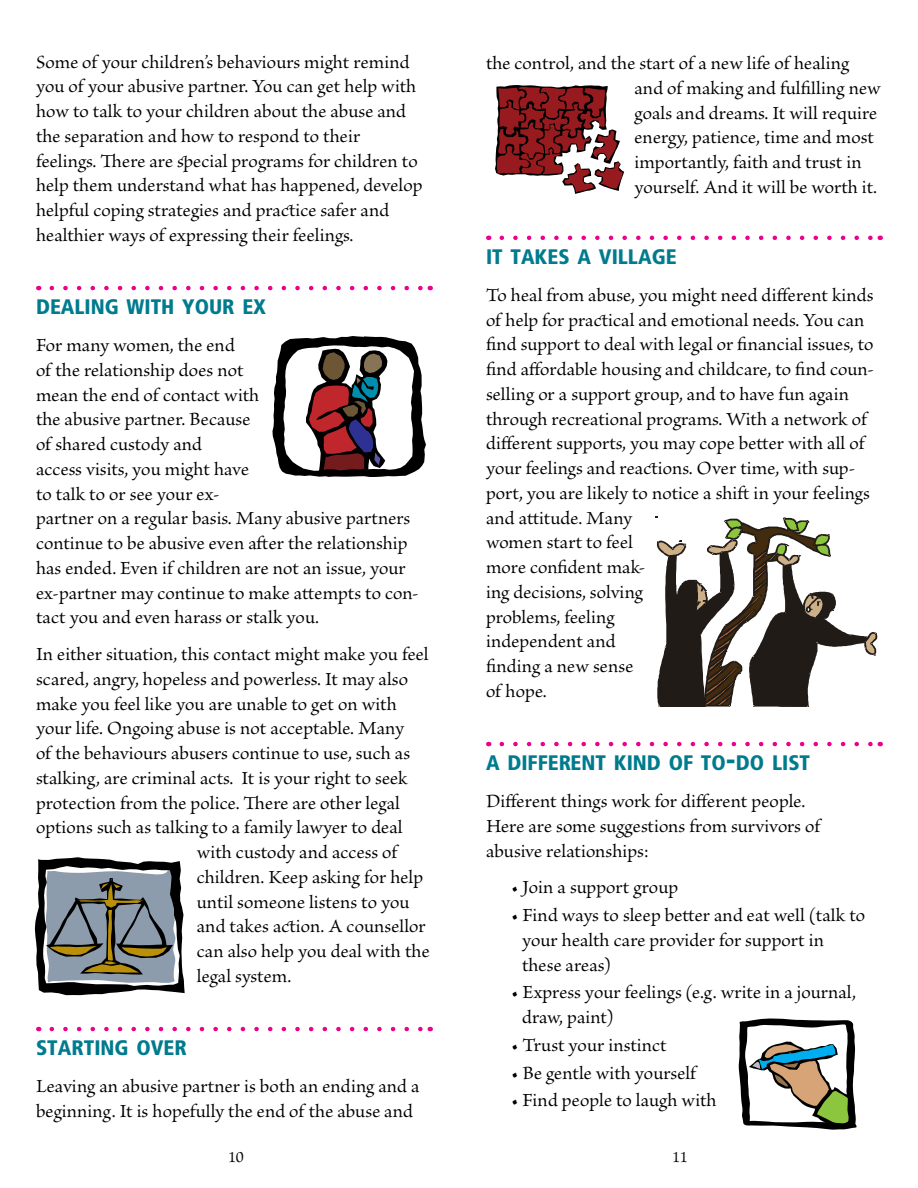
<style>
.page{position:relative;width:918px;height:1188px;background:#fff}
.page>*{position:absolute;margin:0;border:0;box-sizing:border-box;transform-origin:0 0}
.t1{font:900 condensed 21px "Frutiger LT Std";color:#007b8e}
.t2{font:19.5px/24.8px "Brioso Pro";letter-spacing:.005em;color:#000}
.t3{font:16.5px "Brioso Pro";color:#000}
.s1{font-size:30px}
</style>
<div class="page">
<svg style="left:502px;top:236px;width:371px;height:4px"></svg>
<svg style="left:502px;top:742px;width:371px;height:4px"></svg>
<svg style="left:656px;top:517px;width:221px;height:190px"></svg>
<svg style="left:739px;top:1018px;width:118px;height:112px"></svg>
<svg style="left:495px;top:85px;width:129px;height:109px"></svg>
<svg style="left:52px;top:286px;width:371px;height:4px"></svg>
<svg style="left:52px;top:1027px;width:371px;height:4px"></svg>
<svg style="left:272px;top:336px;width:154px;height:141px"></svg>
<svg style="left:35px;top:857px;width:150px;height:138px;background:#7a7e7e"></svg>
<p class="t2" style="left:36px;top:50px;width:388px">Some of your children’s behaviours might remind you of your abusive partner. You can get help with how to talk to your children about the abuse and the separation and how to respond to their feelings. There are special programs for children to help them understand what has happened, develop helpful coping strategies and practice safer and healthier ways of expressing their feelings.</p>
<p class="t2" style="left:634px;top:52px;width:248px;text-indent:-148px">the control, and the start of a new life of healing and of making and fulfilling new goals and dreams. It will require energy, patience, time and most importantly, faith and trust in yourself. And it will be worth it.</p>
<p class="t1" style="left:486px;top:244px;width:192px">IT TAKES A VILLAGE</p>
<p class="t2" style="left:486px;top:284px;width:390px">To heal from abuse, you might need different kinds of help for practical and emotional needs. You can find support to deal with legal or financial issues, to find affordable housing and childcare, to find coun&shy;selling or a support group, and to have fun again through recreational programs. With a network of different supports, you may cope better with all of your feelings and reactions. Over time, with sup&shy;port, you are likely to notice a shift in your feelings and attitude. Many<br>women start to feel<br>more confident mak-<br>ing decisions, solving<br>problems, feeling<br>independent and<br>finding a new sense<br>of hope.</p>
<p class="t1" style="left:36px;top:294px;width:232px">DEALING WITH YOUR EX</p>
<p class="t2" style="left:36px;top:334px;width:384px">For many women, the end<br>of the relationship does not<br>mean the end of contact with<br>the abusive partner. Because<br>of shared custody and<br>access visits, you might have<br>to talk to or see your ex-<br>partner on a regular basis. Many abusive partners continue to be abusive even after the relationship has ended. Even if children are not an issue, your ex-partner may continue to make attempts to con&shy;tact you and even harass or stalk you.</p>
<p class="t2" style="left:36px;top:643px;width:394px">In either situation, this contact might make you feel</p>
<p class="t2" style="left:36px;top:668px;width:374px">scared, angry, hopeless and powerless. It may also</p>
<p class="t2" style="left:36px;top:692px;width:362px">make you feel like you are unable to get on with</p>
<p class="t2" style="left:36px;top:717px;width:370px">your life. Ongoing abuse is not acceptable. Many</p>
<p class="t2" style="left:36px;top:742px;width:376px">of the behaviours abusers continue to use, such as</p>
<p class="t2" style="left:36px;top:767px;width:373px">stalking, are criminal acts. It is your right to seek</p>
<p class="t2" style="left:36px;top:791px;width:365px">protection from the police. There are other legal</p>
<p class="t2" style="left:36px;top:816px;width:368px">options such as talking to a family lawyer to deal</p>
<p class="t2" style="left:197px;top:841px;width:202px">with custody and access of</p>
<p class="t2" style="left:197px;top:866px;width:228px">children. Keep asking for help</p>
<p class="t2" style="left:197px;top:890px;width:214px">until someone listens to you</p>
<p class="t2" style="left:197px;top:915px;width:230px">and takes action. A counsellor</p>
<p class="t2" style="left:197px;top:940px;width:234px">can also help you deal with the</p>
<p class="t2" style="left:197px;top:965px;width:96px">legal system.</p>
<p class="t1" style="left:486px;top:750px;width:326px">A DIFFERENT KIND OF TO<span class="s1">-</span>DO LIST</p>
<p class="t2" style="left:486px;top:790px;width:336px">Different things work for different people.<br>Here are some suggestions from survivors of abusive relationships:</p>
<p class="t2" style="left:512px;top:876px;width:168px">• Join a support group</p>
<p class="t2" style="left:522px;top:904px;width:345px;text-indent:-10px">• Find ways to sleep better and eat well (talk to your health care provider for support in these areas)</p>
<p class="t2" style="left:522px;top:981px;width:335px;text-indent:-10px">• Express your feelings (e.g. write in a journal, draw, paint)</p>
<p class="t2" style="left:512px;top:1034px;width:157px">• Trust your instinct</p>
<p class="t2" style="left:512px;top:1061px;width:186px">• Be gentle with yourself</p>
<p class="t2" style="left:512px;top:1089px;width:207px">• Find people to laugh with</p>
<p class="t1" style="left:36px;top:1035px;width:152px">STARTING OVER</p>
<p class="t2" style="left:36px;top:1075px;width:385px">Leaving an abusive partner is both an ending and a beginning. It is hopefully the end of the abuse and</p>
<p class="t3" style="left:228px;top:1148px;width:17px">10</p>
<p class="t3" style="left:672px;top:1148px;width:17px">11</p>
</div>
